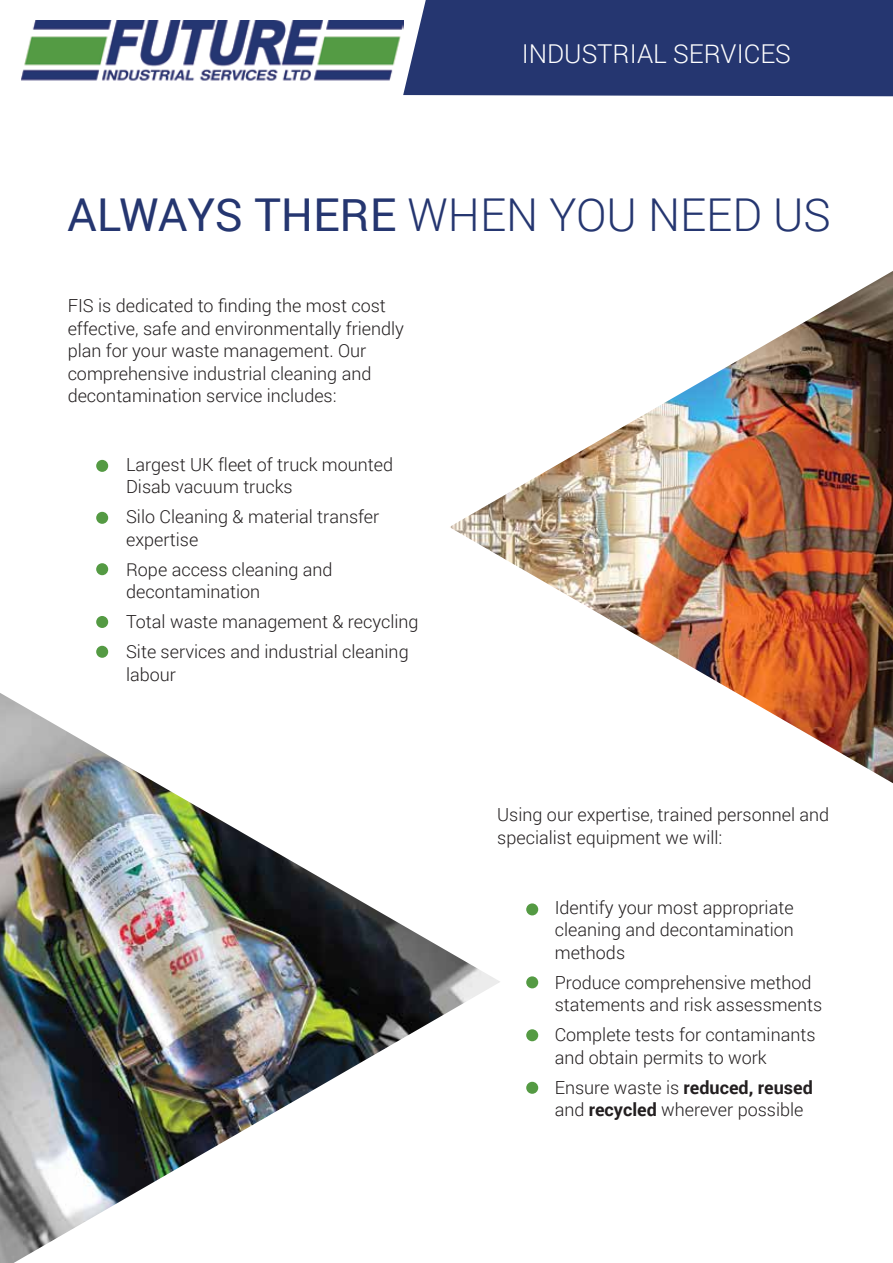
<style>
.page{position:relative;width:893px;height:1263px;background:#fff}
.page>*{position:absolute;margin:0;border:0;box-sizing:border-box;transform-origin:0 0}
.t1{font:300 45.3px "Roboto";color:#253670}
.t2{font:300 25.95px "Roboto";color:#fff}
.t3{font:300 18px/22.5px "Roboto";color:#231f20}
.s1{font-weight:400}
.s2{font-weight:700}
</style>
<div class="page">
<div style="left:403px;top:0;width:490px;height:96px;background:#253670"></div>
<div style="left:96px;top:460px;width:12px;height:12px;background:#549a43;border-radius:50%"></div>
<div style="left:96px;top:512px;width:12px;height:12px;background:#549a43;border-radius:50%"></div>
<div style="left:96px;top:563px;width:12px;height:12px;background:#549a43;border-radius:50%"></div>
<div style="left:96px;top:616px;width:12px;height:12px;background:#549a43;border-radius:50%"></div>
<div style="left:96px;top:646px;width:12px;height:12px;background:#549a43;border-radius:50%"></div>
<div style="left:526px;top:903px;width:12px;height:12px;background:#549a43;border-radius:50%"></div>
<div style="left:526px;top:976px;width:12px;height:12px;background:#549a43;border-radius:50%"></div>
<div style="left:526px;top:1029px;width:12px;height:12px;background:#549a43;border-radius:50%"></div>
<div style="left:526px;top:1082px;width:12px;height:12px;background:#549a43;border-radius:50%"></div>
<img style="left:450px;top:271px;width:443px;height:512px">
<img style="left:0;top:693px;width:501px;height:570px">
<img style="left:21px;top:21px;width:383px;height:65px">
<h2 class="t2" style="left:522px;top:36px;width:271px">INDUSTRIAL SERVICES</h2>
<h1 class="t1" style="left:67px;top:184px;width:765px"><span class="s1">ALWAYS THERE</span> WHEN YOU NEED US</h1>
<p class="t3" style="left:68px;top:294px;width:338px">FIS is dedicated to finding the most cost effective, safe and environmentally friendly plan for your waste management. Our comprehensive industrial cleaning and decontamination service includes:</p>
<p class="t3" style="left:126px;top:452px;width:269px">Largest UK fleet of truck mounted<br>Disab vacuum trucks</p>
<p class="t3" style="left:126px;top:505px;width:255px">Silo Cleaning &amp; material transfer expertise</p>
<p class="t3" style="left:126px;top:557px;width:208px">Rope access cleaning and decontamination</p>
<p class="t3" style="left:126px;top:606px;width:294px;line-height:30px">Total waste management &amp; recycling<br>Site services and industrial cleaning</p>
<p class="t3" style="left:126px;top:662px;width:51px">labour</p>
<p class="t3" style="left:497px;top:803px;width:334px">Using our expertise, trained personnel and specialist equipment we will:</p>
<p class="t3" style="left:555px;top:896px;width:241px;text-align:justify">Identify your most appropriate cleaning and decontamination methods</p>
<p class="t3" style="left:555px;top:971px;width:269px">Produce comprehensive method statements and risk assessments</p>
<p class="t3" style="left:555px;top:1023px;width:262px">Complete tests for contaminants and obtain permits to work</p>
<p class="t3" style="left:555px;top:1076px;width:260px">Ensure waste is <span class="s2">reduced, reused </span>and <span class="s2">recycled</span> wherever possible</p>
</div>
